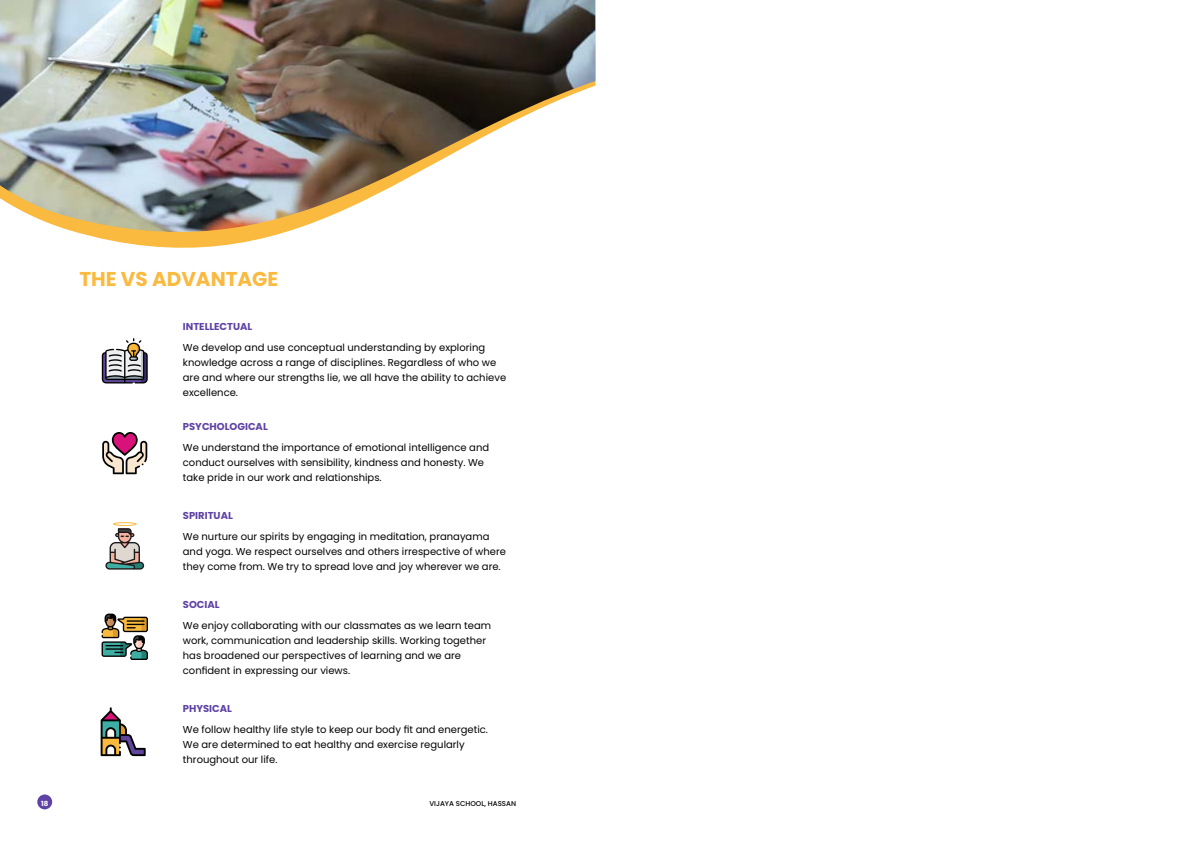
<style>
.page{position:relative;width:1191px;height:842px;background:#fff}
.page>*{position:absolute;margin:0;border:0;box-sizing:border-box;transform-origin:0 0}
.t1{font:700 20px "Poppins";color:#faba40}
.t2{font:10px/15px "Poppins";color:#000}
.t3{font:700 10px "Poppins";color:#5e42a6}
.t4{font:500 7px "Poppins";color:#000}
.t5{font:700 7px "Poppins";color:#fff}
</style>
<div class="page">
<svg style="left:79px;top:233px;width:203px;height:15px;fill:#faba40"></svg>
<img style="left:0;top:0;width:595px;height:233px">
<svg style="left:102px;top:338px;width:46px;height:45px"></svg>
<svg style="left:102px;top:432px;width:45px;height:42px"></svg>
<svg style="left:105px;top:528px;width:39px;height:42px"></svg>
<div style="left:113px;top:522px;width:24px;height:4px;border:1px solid #f9b93d;border-radius:50%"></div>
<svg style="left:102px;top:613px;width:46px;height:47px"></svg>
<svg style="left:101px;top:707px;width:45px;height:49px"></svg>
<div style="left:37px;top:794px;width:15px;height:15px;background:#5e42a6;border-radius:50%"></div>
<h1 class="t1" style="left:79px;top:268px;width:200px">THE VS ADVANTAGE</h1>
<p class="t3" style="left:183px;top:321px;width:71px">INTELLECTUAL</p>
<p class="t2" style="left:183px;top:340px;width:325px">We develop and use conceptual understanding by exploring knowledge across a range of disciplines. Regardless of who we are and where our strengths lie, we all have the ability to achieve excellence.</p>
<p class="t3" style="left:183px;top:421px;width:86px">PSYCHOLOGICAL</p>
<p class="t2" style="left:183px;top:440px;width:308px">We understand the importance of emotional intelligence and conduct ourselves with sensibility, kindness and honesty. We take pride in our work and relationships.</p>
<p class="t3" style="left:183px;top:510px;width:51px">SPIRITUAL</p>
<p class="t2" style="left:183px;top:529px;width:325px">We nurture our spirits by engaging in meditation, pranayama and yoga. We respect ourselves and others irrespective of where they come from. We try to spread love and joy wherever we are.</p>
<p class="t3" style="left:183px;top:599px;width:38px">SOCIAL</p>
<p class="t2" style="left:183px;top:618px;width:310px">We enjoy collaborating with our classmates as we learn team work, communication and leadership skills. Working together has broadened our perspectives of learning and we are confident in expressing our views.</p>
<p class="t3" style="left:183px;top:703px;width:51px">PHYSICAL</p>
<p class="t2" style="left:183px;top:722px;width:307px">We follow healthy life style to keep our body fit and energetic.<br>We are determined to eat healthy and exercise regularly throughout our life.</p>
<p class="t5" style="left:41px;top:799px;width:9px">18</p>
<p class="t4" style="left:429px;top:799px;width:88px">VIJAYA SCHOOL, HASSAN</p>
</div>
